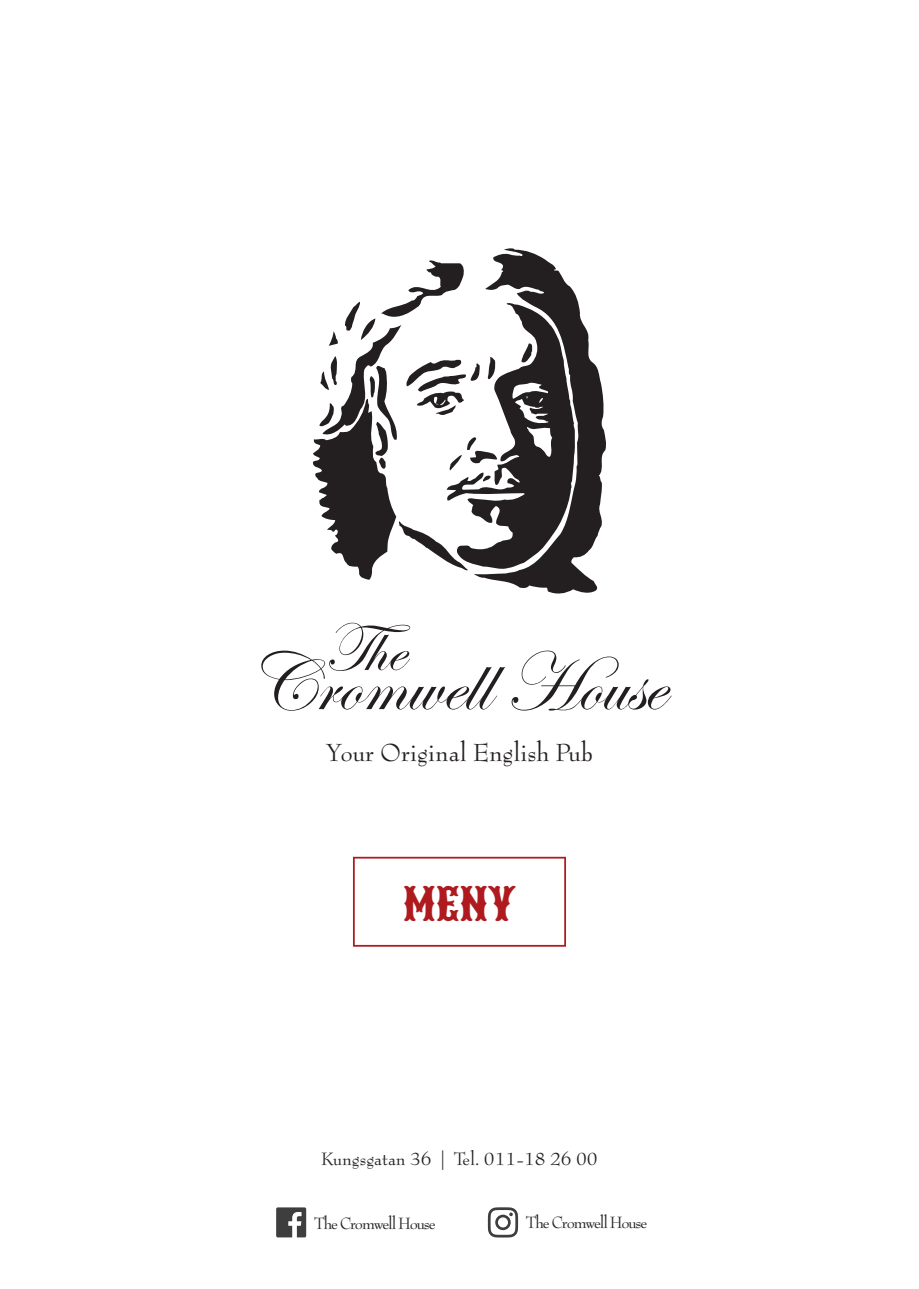
<style>
.page{position:relative;width:919px;height:1289px;background:#fff}
.page>*{position:absolute;margin:0;border:0;box-sizing:border-box;transform-origin:0 0}
.t1{font:44.7px "Sancreek";color:#ae1a1e}
.t2{font:27px "Bernhard Modern Std";color:#231f20}
.t3{font:19.5px "Bernhard Modern Std";color:#231f20}
.t4{font:17.7px "Bernhard Modern Std";letter-spacing:-.065em;color:#231f20}
</style>
<div class="page">
<svg style="left:313px;top:248px;width:293px;height:345px"></svg>
<svg style="left:511px;top:650px;width:160px;height:60px"></svg>
<svg style="left:261px;top:622px;width:244px;height:88px"></svg>
<svg style="left:353px;top:856px;width:213px;height:90px"></svg>
<svg style="left:276px;top:1207px;width:30px;height:30px"></svg>
<svg style="left:488px;top:1207px;width:30px;height:30px"></svg>
<h2 class="t2" style="left:326px;top:738px;width:268px">Your Original English Pub</h2>
<h1 class="t1" style="left:403px;top:874px;width:114px">MENY</h1>
<p class="t3" style="left:321px;top:1148px;width:278px">Kungsgatan 36 | Tel. 011-18 26 00</p>
<p class="t4" style="left:314px;top:1213px;width:123px">The Cromwell House</p>
<p class="t4" style="left:525px;top:1213px;width:123px">The Cromwell House</p>
</div>
